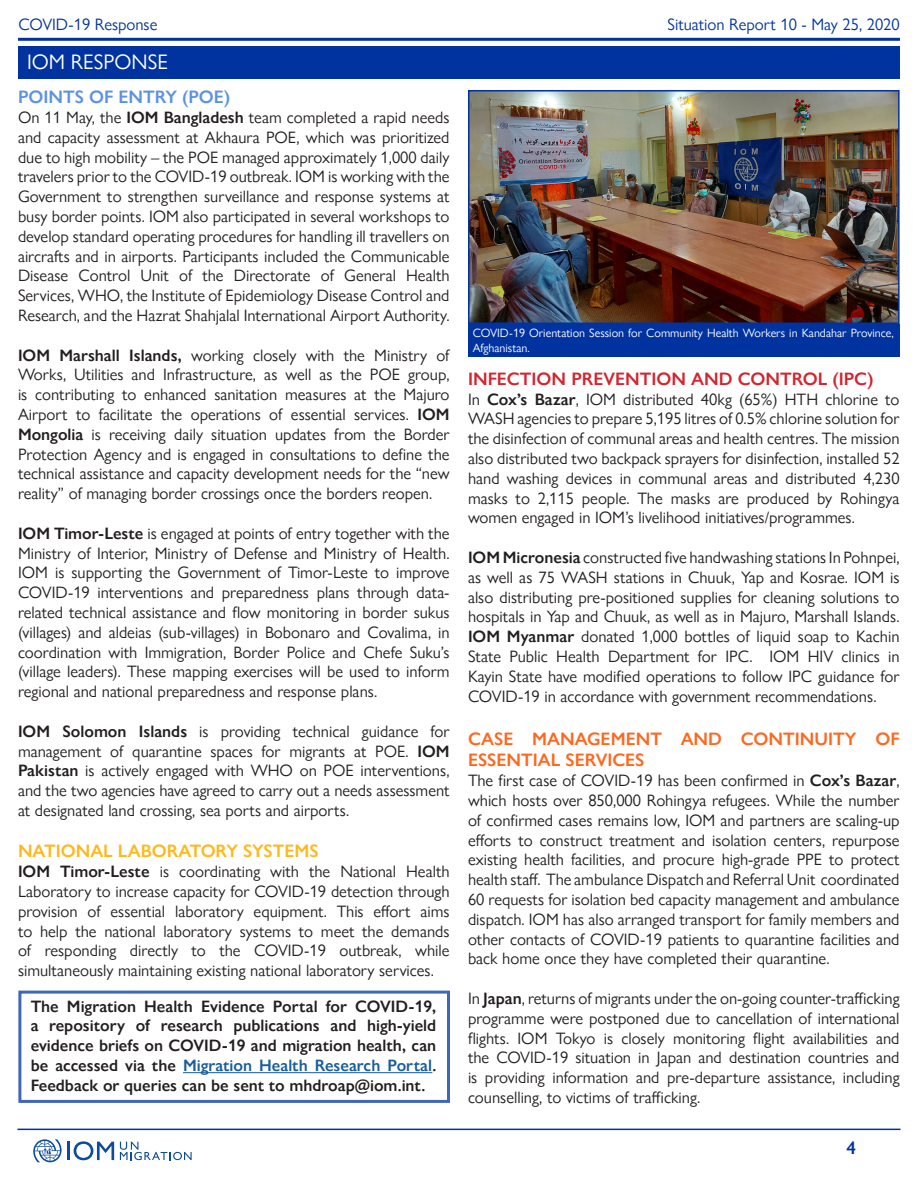
<style>
.page{position:relative;width:918px;height:1188px;background:#fff}
.page>*{position:absolute;margin:0;border:0;box-sizing:border-box;transform-origin:0 0}
.t1{font:21px "Gill Sans Nova";color:#fff}
.t2{font:600 18px/21.6px "Gill Sans Nova";color:#ff671f}
.Paragraph_Style_no_h{font:600 18px "Gill Sans Nova";color:#d22630}
.Paragraph_Style_no_h-2{font:600 18px "Gill Sans Nova";color:#ffb81c}
.t3{font:600 18px "Gill Sans Nova";color:#5b92e5}
.t4{font:600 18px "Gill Sans Nova";color:#0033a0}
.Paragraph_Style_no_h-3{font:16.5px/19.8px "Gill Sans Nova";color:#231f20;text-align:justify}
.Paragraph_Style_no_h-4{font:600 16.5px/19.8px "Gill Sans Nova";color:#231f20;text-align:justify}
.t5{font:16.5px "Gill Sans Nova";color:#0033a0}
.t6{font:12px/14.4px "Gill Sans Nova";color:#fff}
.s1{font-weight:600}
.s2{color:#175d9e}
</style>
<div class="page">
<hr style="left:18px;top:38px;width:882px;height:3px;background:#0033a0">
<hr style="left:17px;top:1129px;width:884px;height:1px;background:#0033a0">
<hr style="left:67px;top:1142px;width:3px;height:18px;background:#0d4c9b">
<svg style="left:74px;top:1141px;width:40px;height:19px"></svg>
<svg style="left:120px;top:1142px;width:72px;height:18px"></svg>
<svg style="left:33px;top:1139px;width:29px;height:23px"></svg>
<div style="left:18px;top:46px;width:882px;height:34px;background:#0033a0"></div>
<div style="left:468px;top:324px;width:432px;height:33px;background:#0033a0"></div>
<img style="left:471px;top:93px;width:426px;height:228px">
<div style="left:468px;top:90px;width:432px;height:234px;border:2px solid #0033a0"></div>
<div style="left:18px;top:991px;width:432px;height:112px;border:3px solid #4066b8"></div>
<hr style="left:183px;top:1072px;width:249px;height:1px;background:#175d9e">
<p class="t5" style="left:19px;top:14px;width:140px">COVID-19 Response</p>
<p class="t5" style="left:668px;top:14px;width:234px">Situation Report 10 - May 25, 2020</p>
<p class="t1" style="left:27px;top:49px;width:143px">IOM RESPONSE</p>
<p class="t3" style="left:18px;top:86px;width:214px">POINTS OF ENTRY (POE)</p>
<p class="Paragraph_Style_no_h-3" style="left:18px;top:107px;width:433px">On 11 May, the <span class="s1">IOM Bangladesh</span> team completed a rapid needs and capacity assessment at Akhaura POE, which was prioritized due to high mobility – the POE managed approximately 1,000 daily travelers prior to the COVID-19 outbreak. IOM is working with the Government to strengthen surveillance and response systems at busy border points. IOM also participated in several workshops to develop standard operating procedures for handling ill travellers on aircrafts and in airports. Participants included the Communicable Disease Control Unit of the Directorate of General Health Services, WHO, the Institute of Epidemiology Disease Control and Research, and the Hazrat Shahjalal International Airport Authority.</p>
<p class="Paragraph_Style_no_h-3" style="left:18px;top:345px;width:433px"><span class="s1">IOM Marshall Islands,</span> working closely with the Ministry of Works, Utilities and Infrastructure, as well as the POE group, is contributing to enhanced sanitation measures at the Majuro Airport to facilitate the operations of essential services. <span class="s1">IOM Mongolia</span> is receiving daily situation updates from the Border Protection Agency and is engaged in consultations to define the technical assistance and capacity development needs for the “new reality” of managing border crossings once the borders reopen.</p>
<p class="Paragraph_Style_no_h-3" style="left:18px;top:523px;width:433px"><span class="s1">IOM Timor-Leste</span> is engaged at points of entry together with the Ministry of Interior, Ministry of Defense and Ministry of Health.<br>IOM is supporting the Government of Timor-Leste to improve COVID-19 interventions and preparedness plans through data&shy;related technical assistance and flow monitoring in border sukus (villages) and aldeias (sub-villages) in Bobonaro and Covalima, in coordination with Immigration, Border Police and Chefe Suku’s (village leaders). These mapping exercises will be used to inform regional and national preparedness and response plans.</p>
<p class="Paragraph_Style_no_h-3" style="left:18px;top:721px;width:433px"><span class="s1">IOM Solomon Islands</span> is providing technical guidance for management of quarantine spaces for migrants at POE. <span class="s1">IOM Pakistan</span> is actively engaged with WHO on POE interventions, and the two agencies have agreed to carry out a needs assessment at designated land crossing, sea ports and airports.</p>
<p class="Paragraph_Style_no_h-2" style="left:18px;top:840px;width:302px">NATIONAL LABORATORY SYSTEMS</p>
<p class="Paragraph_Style_no_h-3" style="left:18px;top:861px;width:433px"><span class="s1">IOM Timor-Leste</span> is coordinating with the National Health Laboratory to increase capacity for COVID-19 detection through provision of essential laboratory equipment. This effort aims to help the national laboratory systems to meet the demands of responding directly to the COVID-19 outbreak, while simultaneously maintaining existing national laboratory services.</p>
<p class="Paragraph_Style_no_h-4" style="left:31px;top:996px;width:407px">The Migration Health Evidence Portal for COVID-19, a repository of research publications and high-yield evidence briefs on COVID-19 and migration health, can be accessed via the <span class="s2">Migration Health Research Portal</span>.<br>Feedback or queries can be sent to mhdroap@iom.int.</p>
<p class="t6" style="left:473px;top:326px;width:423px">COVID-19 Orientation Session for Community Health Workers in Kandahar Province,<br>Afghanistan.</p>
<p class="Paragraph_Style_no_h" style="left:468px;top:367px;width:407px">INFECTION PREVENTION AND CONTROL (IPC)</p>
<p class="Paragraph_Style_no_h-3" style="left:468px;top:389px;width:433px">In <span class="s1">Cox’s Bazar</span>, IOM distributed 40kg (65%) HTH chlorine to WASH agencies to prepare 5,195 litres of 0.5% chlorine solution for the disinfection of communal areas and health centres. The mission also distributed two backpack sprayers for disinfection, installed 52 hand washing devices in communal areas and distributed 4,230 masks to 2,115 people. The masks are produced by Rohingya women engaged in IOM’s livelihood initiatives/programmes.</p>
<p class="Paragraph_Style_no_h-3" style="left:468px;top:547px;width:433px"><span class="s1">IOM Micronesia</span> constructed five handwashing stations In Pohnpei, as well as 75 WASH stations in Chuuk, Yap and Kosrae. IOM is also distributing pre-positioned supplies for cleaning solutions to hospitals in Yap and Chuuk, as well as in Majuro, Marshall Islands.<br><span class="s1">IOM Myanmar</span> donated 1,000 bottles of liquid soap to Kachin State Public Health Department for IPC. IOM HIV clinics in Kayin State have modified operations to follow IPC guidance for COVID-19 in accordance with government recommendations.</p>
<p class="t2" style="left:468px;top:728px;width:433px">CASE MANAGEMENT AND CONTINUITY OF<br>ESSENTIAL SERVICES</p>
<p class="Paragraph_Style_no_h-3" style="left:468px;top:770px;width:433px">The first case of COVID-19 has been confirmed in <span class="s1">Cox’s Bazar</span>, which hosts over 850,000 Rohingya refugees. While the number of confirmed cases remains low, IOM and partners are scaling-up efforts to construct treatment and isolation centers, repurpose existing health facilities, and procure high-grade PPE to protect health staff. The ambulance Dispatch and Referral Unit coordinated 60 requests for isolation bed capacity management and ambulance dispatch. IOM has also arranged transport for family members and other contacts of COVID-19 patients to quarantine facilities and back home once they have completed their quarantine.</p>
<p class="Paragraph_Style_no_h-3" style="left:468px;top:988px;width:433px">In <span class="s1">Japan</span>, returns of migrants under the on-going counter-trafficking programme were postponed due to cancellation of international flights. IOM Tokyo is closely monitoring flight availabilities and the COVID-19 situation in Japan and destination countries and is providing information and pre-departure assistance, including counselling, to victims of trafficking.</p>
<p class="t4" style="left:847px;top:1137px;width:11px">4</p>
</div>
